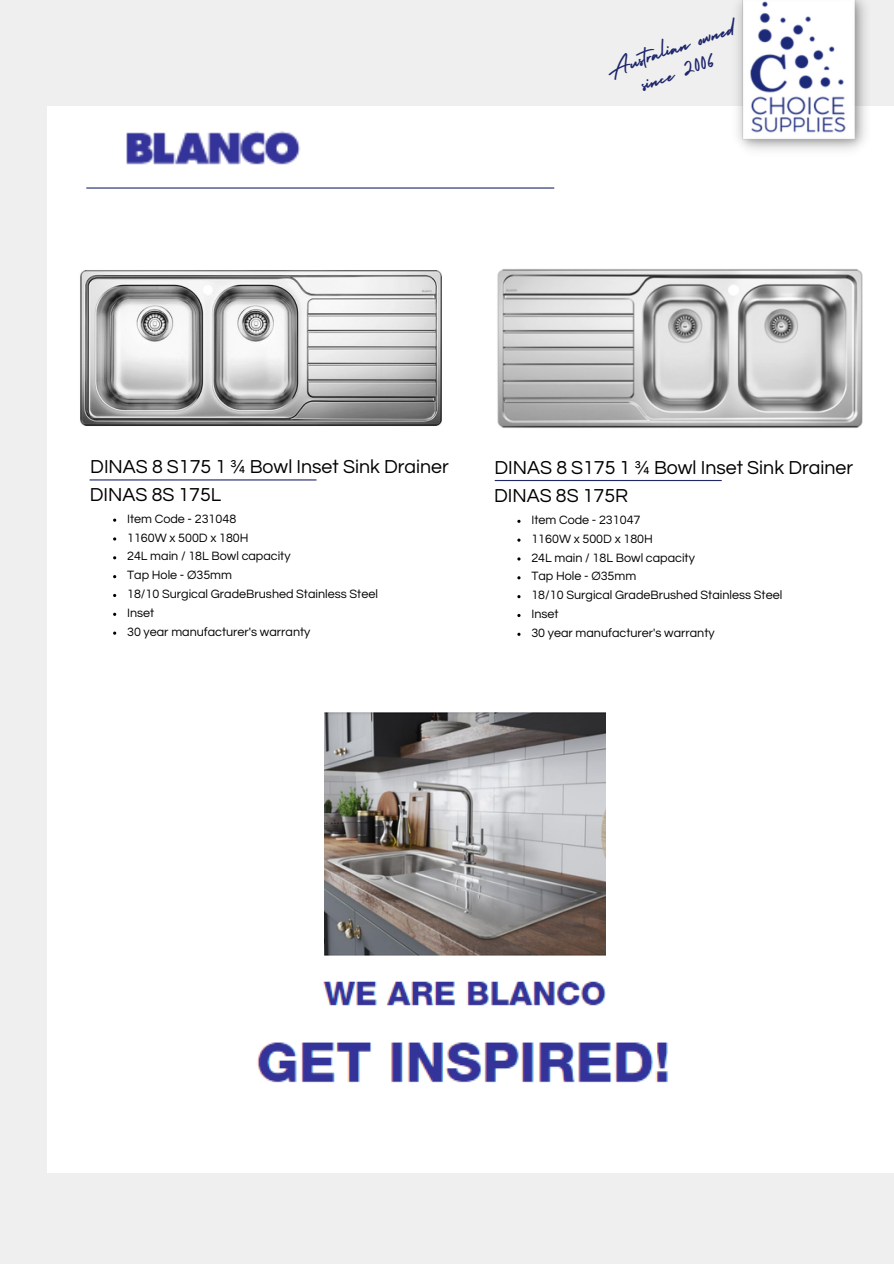
<style>
.page{position:relative;width:894px;height:1264px;background:#fff}
.page>*{position:absolute;margin:0;border:0;box-sizing:border-box;transform-origin:0 0}
.t1{font:24.75px/24.5px "Holiday";color:#1e266c;text-align:center}
.t2{font:19.5px "Questrial";color:#000}
.t3{font:12.6px "Questrial";color:#000}
</style>
<div class="page">
<div style="left:0;top:0;width:893px;height:1263px;background:#efefef"></div>
<div style="left:47px;top:106px;width:846px;height:1067px;background:#fff"></div>
<hr style="left:87px;top:187px;width:466px;height:2px;background:#1e266c">
<hr style="left:90px;top:479px;width:226px;height:1px;background:#1e266c">
<img style="left:737px;top:0;width:129px;height:150px">
<img style="left:126px;top:131px;width:175px;height:34px">
<img style="left:80px;top:270px;width:362px;height:156px">
<img style="left:257px;top:1042px;width:411px;height:41px">
<img style="left:322px;top:981px;width:284px;height:25px">
<img style="left:325px;top:712px;width:280px;height:243px">
<hr style="left:495px;top:480px;width:226px;height:1px;background:#1e266c">
<img style="left:497px;top:269px;width:365px;height:159px">
<p class="t1" style="left:601px;top:57px;width:137px;rotate:-19deg">Australian owned since 2006</p>
<p class="t2" style="left:90px;top:457px;width:360px">DINAS 8 S175 1 ¾ Bowl Inset Sink Drainer</p>
<p class="t2" style="left:494px;top:458px;width:360px">DINAS 8 S175 1 ¾ Bowl Inset Sink Drainer</p>
<p class="t2" style="left:90px;top:485px;width:133px">DINAS 8S 175L</p>
<p class="t2" style="left:494px;top:486px;width:135px">DINAS 8S 175R</p>
<p class="t3" style="left:127px;top:512px;width:111px">Item Code - 231048</p>
<p class="t3" style="left:127px;top:531px;width:123px">1160W x 500D x 180H</p>
<p class="t3" style="left:127px;top:550px;width:165px">24L main / 18L Bowl capacity</p>
<p class="t3" style="left:127px;top:569px;width:106px">Tap Hole - Ø35mm</p>
<p class="t3" style="left:127px;top:587px;width:252px">18/10 Surgical GradeBrushed Stainless Steel</p>
<p class="t3" style="left:127px;top:606px;width:29px">Inset</p>
<p class="t3" style="left:127px;top:625px;width:185px">30 year manufacturer's warranty</p>
<p class="t3" style="left:531px;top:513px;width:111px">Item Code - 231047</p>
<p class="t3" style="left:531px;top:532px;width:123px">1160W x 500D x 180H</p>
<p class="t3" style="left:531px;top:551px;width:165px">24L main / 18L Bowl capacity</p>
<p class="t3" style="left:531px;top:570px;width:106px">Tap Hole - Ø35mm</p>
<p class="t3" style="left:531px;top:589px;width:252px">18/10 Surgical GradeBrushed Stainless Steel</p>
<p class="t3" style="left:531px;top:607px;width:29px">Inset</p>
<p class="t3" style="left:531px;top:626px;width:185px">30 year manufacturer's warranty</p>
</div>
